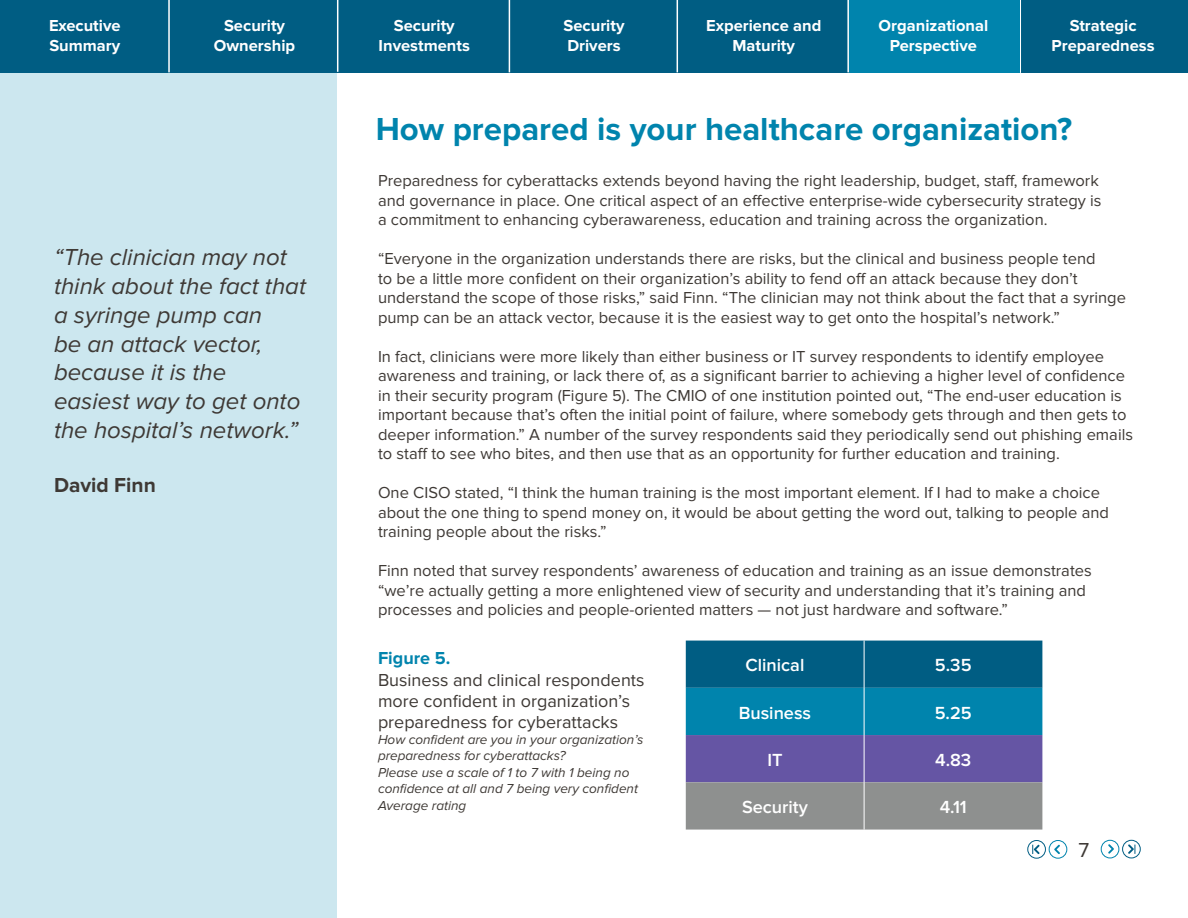
<style>
.page{position:relative;width:1188px;height:918px;background:#fff}
.page>*{position:absolute;margin:0;border:0;box-sizing:border-box;transform-origin:0 0}
.t1{font:700 33px "Proxima Nova";color:#0084ad}
.t2{font:italic 24px/28.8px "Proxima Nova";color:#3e3935}
.t3{font:700 21px "Proxima Nova";color:#3e3935}
.t4{font:21px "Proxima Nova";color:#3e3935}
.t5{font:600 18.15px "Proxima Nova";color:#fff}
.t6{font:18px/21px "Proxima Nova";color:#3e3935}
.t7{font:700 18px "Proxima Nova";color:#0084ad}
.t8{font:16.5px/19.5px "Proxima Nova";color:#3e3935}
.t9{font:700 16.5px/19.8px "Proxima Nova";color:#fff;text-align:center}
.t10{font:italic 13.5px/16.5px "Proxima Nova";color:#3e3935}
</style>
<div class="page">
<div style="left:0;top:0;width:337px;height:918px;background:#cce7ef"></div>
<div style="left:1101px;top:840px;width:18px;height:18px;border:1px solid #0084ad;border-radius:50%"></div>
<svg style="left:1108px;top:844px;width:6px;height:10px"></svg>
<div style="left:1049px;top:840px;width:18px;height:19px;border:1px solid #0084ad;border-radius:50%"></div>
<svg style="left:1054px;top:845px;width:6px;height:9px"></svg>
<svg style="left:686px;top:641px;width:356px;height:189px;background:#3d7299"></svg>
<hr style="left:864px;top:641px;width:1px;height:47px;background:#fff">
<hr style="left:864px;top:688px;width:1px;height:47px;background:#fff">
<hr style="left:864px;top:735px;width:1px;height:47px;background:#fff">
<hr style="left:864px;top:782px;width:1px;height:48px;background:#fff">
<div style="left:0;top:0;width:1188px;height:73px;background:#005d83"></div>
<hr style="left:168px;top:0;width:2px;height:72px;background:#fff">
<hr style="left:509px;top:0;width:1px;height:72px;background:#fff">
<hr style="left:677px;top:0;width:1px;height:72px;background:#fff">
<hr style="left:847px;top:0;width:2px;height:72px;background:#fff">
<hr style="left:337px;top:0;width:1px;height:72px;background:#fff">
<hr style="left:1020px;top:0;width:1px;height:73px;background:#fff">
<div style="left:849px;top:0;width:170px;height:73px;background:#0084ad"></div>
<div style="left:1027px;top:840px;width:19px;height:19px;border:1px solid #005d83;border-radius:50%"></div>
<svg style="left:1032px;top:845px;width:8px;height:9px"></svg>
<div style="left:1122px;top:840px;width:19px;height:18px;border:1px solid #005d83;border-radius:50%"></div>
<svg style="left:1128px;top:844px;width:8px;height:10px"></svg>
<p class="t9" style="left:49px;top:16px;width:73px;text-align:left">Executive<br>Summary</p>
<p class="t9" style="left:214px;top:16px;width:83px">Security<br>Ownership</p>
<p class="t9" style="left:379px;top:16px;width:93px">Security<br>Investments</p>
<p class="t9" style="left:564px;top:16px;width:62px;text-align:left">Security<br>Drivers</p>
<p class="t9" style="left:706px;top:16px;width:117px">Experience and<br>Maturity</p>
<p class="t9" style="left:879px;top:16px;width:111px">Organizational<br>Perspective</p>
<p class="t9" style="left:1052px;top:16px;width:105px">Strategic<br>Preparedness</p>
<h2 class="t2" style="left:54px;top:243px;width:254px">“The clinician may not think about the fact that a syringe pump can<br>be an attack vector, because it is the easiest way to get onto the hospital’s network.”</h2>
<p class="t3" style="left:54px;top:473px;width:103px">David Finn</p>
<h1 class="t1" style="left:376px;top:110px;width:698px">How prepared is your healthcare organization?</h1>
<p class="t8" style="left:378px;top:171px;width:725px">Preparedness for cyberattacks extends beyond having the right leadership, budget, staff, framework and governance in place. One critical aspect of an effective enterprise-wide cybersecurity strategy is a commitment to enhancing cyberawareness, education and training across the organization.</p>
<p class="t8" style="left:378px;top:249px;width:750px">“Everyone in the organization understands there are risks, but the clinical and business people tend<br>to be a little more confident on their organization’s ability to fend off an attack because they don’t understand the scope of those risks,” said Finn. “The clinician may not think about the fact that a syringe pump can be an attack vector, because it is the easiest way to get onto the hospital’s network.”</p>
<p class="t8" style="left:378px;top:347px;width:757px">In fact, clinicians were more likely than either business or IT survey respondents to identify employee awareness and training, or lack there of, as a significant barrier to achieving a higher level of confidence in their security program (Figure 5). The CMIO of one institution pointed out, “The end-user education is important because that’s often the initial point of failure, where somebody gets through and then gets to deeper information.” A number of the survey respondents said they periodically send out phishing emails to staff to see who bites, and then use that as an opportunity for further education and training.</p>
<p class="t8" style="left:378px;top:483px;width:733px">One CISO stated, “I think the human training is the most important element. If I had to make a choice about the one thing to spend money on, it would be about getting the word out, talking to people and training people about the risks.”</p>
<p class="t8" style="left:378px;top:561px;width:715px">Finn noted that survey respondents’ awareness of education and training as an issue demonstrates “we’re actually getting a more enlightened view of security and understanding that it’s training and processes and policies and people-oriented matters — not just hardware and software.”</p>
<p class="t7" style="left:378px;top:648px;width:74px">Figure 5.</p>
<p class="t6" style="left:378px;top:669px;width:268px">Business and clinical respondents more confident in organization’s preparedness for cyberattacks</p>
<p class="t10" style="left:378px;top:732px;width:267px">How confident are you in your organization’s preparedness for cyberattacks?<br>Please use a scale of 1 to 7 with 1 being no confidence at all and 7 being very confident Average rating</p>
<p class="t5" style="left:745px;top:655px;width:60px">Clinical</p>
<p class="t5" style="left:935px;top:655px;width:38px">5.35</p>
<p class="t5" style="left:739px;top:702px;width:74px">Business</p>
<p class="t5" style="left:935px;top:702px;width:39px">5.25</p>
<p class="t5" style="left:767px;top:749px;width:17px">IT</p>
<p class="t5" style="left:935px;top:749px;width:38px">4.83</p>
<p class="t5" style="left:742px;top:797px;width:67px">Security</p>
<p class="t5" style="left:940px;top:797px;width:29px">4.11</p>
<p class="t4" style="left:1079px;top:838px;width:12px">7</p>
</div>
